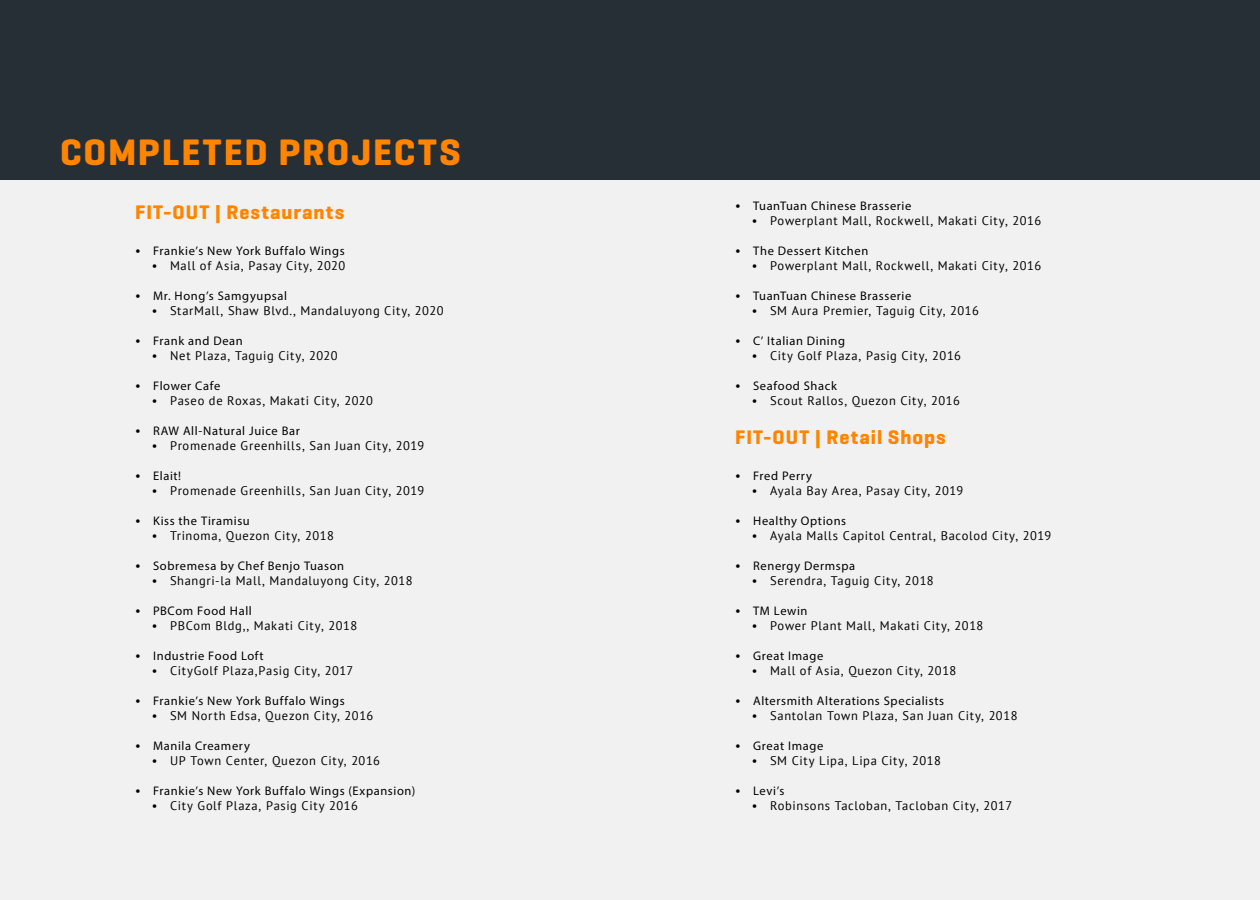
<style>
.page{position:relative;width:1260px;height:900px;background:#f1f1f2}
.page>*{position:absolute;margin:0;border:0;box-sizing:border-box;transform-origin:0 0}
.t1{font:700 37.5px "Geogrotesque";letter-spacing:.05em;color:#ff8500}
.t2{font:700 20px "Geogrotesque";letter-spacing:.055em;color:#ff8500}
.t3{font:12.5px "PT Sans";letter-spacing:.055em;color:#000}
.t4{font:12.5px "Myriad Pro";letter-spacing:.05em;color:#000}
.s1{font-family:"PT Sans"}
</style>
<div class="page">
<div style="left:0;top:0;width:1260px;height:180px;background:#262e36"></div>
<h1 class="t1" style="left:60px;top:129px;width:402px">COMPLETED PROJECTS</h1>
<h2 class="t2" style="left:135px;top:200px;width:211px">FIT-OUT | Restaurants</h2>
<p class="t4" style="left:135px;top:243px;width:211px"><span class="s1">•</span> Frankie’s New York Buffalo Wings</p>
<p class="t3" style="left:152px;top:258px;width:195px">• Mall of Asia, Pasay City, 2020</p>
<p class="t4" style="left:135px;top:288px;width:154px"><span class="s1">•</span> Mr. Hong’s Samgyupsal</p>
<p class="t3" style="left:152px;top:303px;width:293px">• StarMall, Shaw Blvd., Mandaluyong City, 2020</p>
<p class="t4" style="left:135px;top:333px;width:109px"><span class="s1">•</span> Frank and Dean</p>
<p class="t3" style="left:152px;top:348px;width:187px">• Net Plaza, Taguig City, 2020</p>
<p class="t4" style="left:135px;top:378px;width:87px"><span class="s1">•</span> Flower Cafe</p>
<p class="t3" style="left:152px;top:393px;width:223px">• Paseo de Roxas, Makati City, 2020</p>
<p class="t4" style="left:135px;top:423px;width:166px"><span class="s1">•</span> RAW All-Natural Juice Bar</p>
<p class="t3" style="left:152px;top:438px;width:274px">• Promenade Greenhills, San Juan City, 2019</p>
<p class="t4" style="left:135px;top:468px;width:48px"><span class="s1">•</span> Elait!</p>
<p class="t3" style="left:152px;top:483px;width:274px">• Promenade Greenhills, San Juan City, 2019</p>
<p class="t4" style="left:135px;top:513px;width:116px"><span class="s1">•</span> Kiss the Tiramisu</p>
<p class="t3" style="left:152px;top:528px;width:183px">• Trinoma, Quezon City, 2018</p>
<p class="t4" style="left:135px;top:558px;width:211px"><span class="s1">•</span> Sobremesa by Chef Benjo Tuason</p>
<p class="t3" style="left:152px;top:573px;width:262px">• Shangri-la Mall, Mandaluyong City, 2018</p>
<p class="t4" style="left:135px;top:603px;width:118px"><span class="s1">•</span> PBCom Food Hall</p>
<p class="t3" style="left:152px;top:618px;width:207px">• PBCom Bldg,, Makati City, 2018</p>
<p class="t4" style="left:135px;top:648px;width:130px"><span class="s1">•</span> Industrie Food Loft</p>
<p class="t3" style="left:152px;top:663px;width:203px">• CityGolf Plaza,Pasig City, 2017</p>
<p class="t4" style="left:135px;top:693px;width:211px"><span class="s1">•</span> Frankie’s New York Buffalo Wings</p>
<p class="t3" style="left:152px;top:708px;width:223px">• SM North Edsa, Quezon City, 2016</p>
<p class="t4" style="left:135px;top:738px;width:116px"><span class="s1">•</span> Manila Creamery</p>
<p class="t3" style="left:152px;top:753px;width:230px">• UP Town Center, Quezon City, 2016</p>
<p class="t4" style="left:135px;top:783px;width:282px"><span class="s1">•</span> Frankie’s New York Buffalo Wings (Expansion)</p>
<p class="t3" style="left:152px;top:798px;width:207px">• City Golf Plaza, Pasig City 2016</p>
<p class="t4" style="left:735px;top:198px;width:178px"><span class="s1">•</span> TuanTuan Chinese Brasserie</p>
<p class="t3" style="left:752px;top:213px;width:291px">• Powerplant Mall, Rockwell, Makati City, 2016</p>
<p class="t4" style="left:735px;top:243px;width:135px"><span class="s1">•</span> The Dessert Kitchen</p>
<p class="t3" style="left:752px;top:258px;width:291px">• Powerplant Mall, Rockwell, Makati City, 2016</p>
<p class="t4" style="left:735px;top:288px;width:178px"><span class="s1">•</span> TuanTuan Chinese Brasserie</p>
<p class="t3" style="left:752px;top:303px;width:229px">• SM Aura Premier, Taguig City, 2016</p>
<p class="t4" style="left:735px;top:333px;width:112px"><span class="s1">•</span> C’ Italian Dining</p>
<p class="t3" style="left:752px;top:348px;width:211px">• City Golf Plaza, Pasig City, 2016</p>
<p class="t4" style="left:735px;top:378px;width:103px"><span class="s1">•</span> Seafood Shack</p>
<p class="t3" style="left:752px;top:393px;width:209px">• Scout Rallos, Quezon City, 2016</p>
<h2 class="t2" style="left:735px;top:425px;width:212px">FIT-OUT | Retail Shops</h2>
<p class="t4" style="left:735px;top:468px;width:78px"><span class="s1">•</span> Fred Perry</p>
<p class="t3" style="left:752px;top:483px;width:213px">• Ayala Bay Area, Pasay City, 2019</p>
<p class="t4" style="left:735px;top:513px;width:113px"><span class="s1">•</span> Healthy Options</p>
<p class="t3" style="left:752px;top:528px;width:301px">• Ayala Malls Capitol Central, Bacolod City, 2019</p>
<p class="t4" style="left:735px;top:558px;width:122px"><span class="s1">•</span> Renergy Dermspa</p>
<p class="t3" style="left:752px;top:573px;width:183px">• Serendra, Taguig City, 2018</p>
<p class="t4" style="left:735px;top:603px;width:74px"><span class="s1">•</span> TM Lewin</p>
<p class="t3" style="left:752px;top:618px;width:233px">• Power Plant Mall, Makati City, 2018</p>
<p class="t4" style="left:735px;top:648px;width:90px"><span class="s1">•</span> Great Image</p>
<p class="t3" style="left:752px;top:663px;width:206px">• Mall of Asia, Quezon City, 2018</p>
<p class="t4" style="left:735px;top:693px;width:211px"><span class="s1">•</span> Altersmith Alterations Specialists</p>
<p class="t3" style="left:752px;top:708px;width:267px">• Santolan Town Plaza, San Juan City, 2018</p>
<p class="t4" style="left:735px;top:738px;width:90px"><span class="s1">•</span> Great Image</p>
<p class="t3" style="left:752px;top:753px;width:191px">• SM City Lipa, Lipa City, 2018</p>
<p class="t4" style="left:735px;top:783px;width:51px"><span class="s1">•</span> Levi’s</p>
<p class="t3" style="left:752px;top:798px;width:262px">• Robinsons Tacloban, Tacloban City, 2017</p>
</div>
